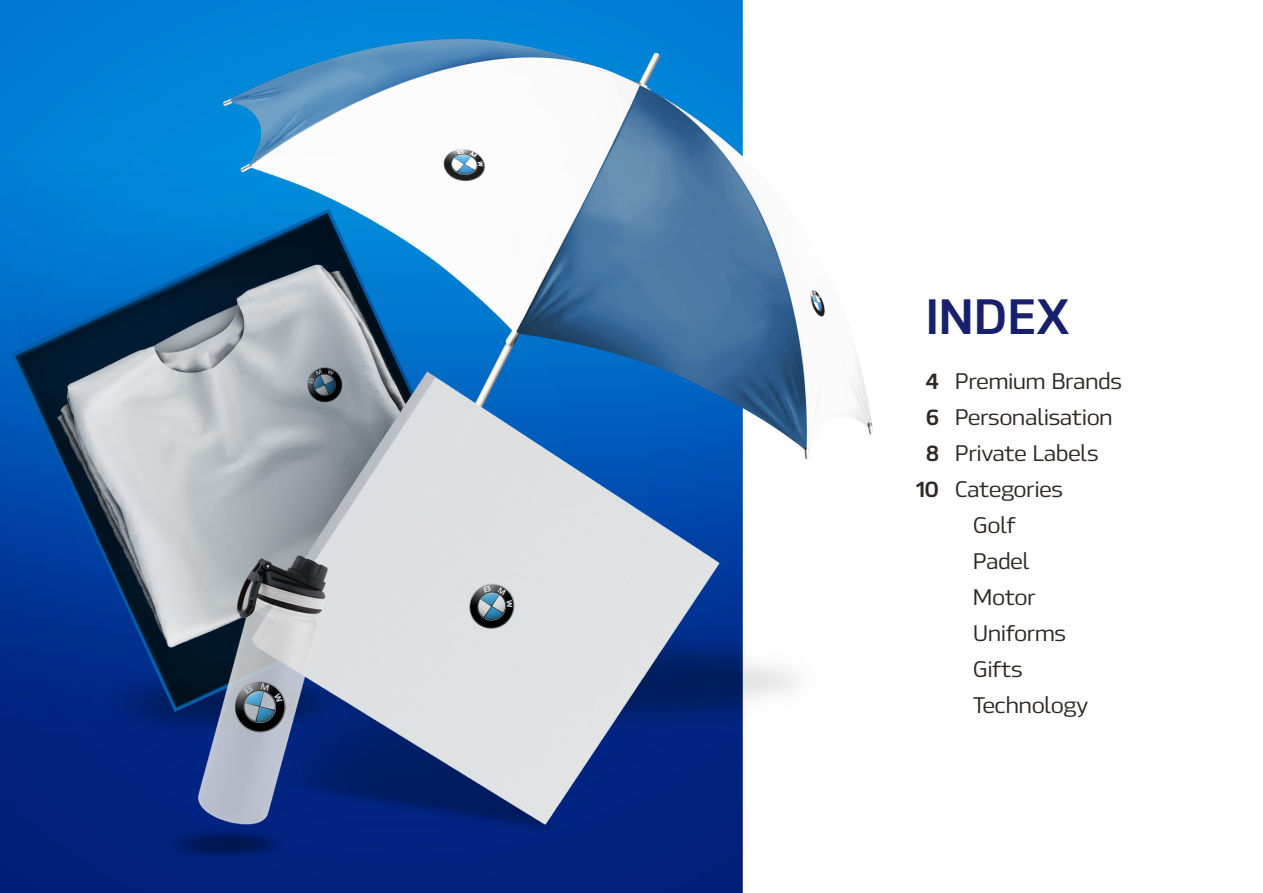
<style>
.page{position:relative;width:1263px;height:893px;background:#fff}
.page>*{position:absolute;margin:0;border:0;box-sizing:border-box;transform-origin:0 0}
.t1{font:700 49.5px "Hackman";color:#16206d}
.t2{font:500 22.5px "Hackman";letter-spacing:-.025em;color:#2e2926}
.t3{font:700 22.5px/36px "Hackman";color:#2e2926;text-align:center}
</style>
<div class="page">
<img style="left:0;top:0;width:873px;height:893px">
<h1 class="t1" style="left:926px;top:279px;width:146px">INDEX</h1>
<p class="t2" style="left:955px;top:365px;width:169px">Premium Brands</p>
<p class="t2" style="left:955px;top:401px;width:159px">Personalisation</p>
<p class="t2" style="left:955px;top:437px;width:145px">Private Labels</p>
<p class="t2" style="left:955px;top:473px;width:110px">Categories</p>
<p class="t2" style="left:973px;top:509px;width:44px">Golf</p>
<p class="t2" style="left:973px;top:545px;width:58px">Padel</p>
<p class="t2" style="left:973px;top:581px;width:64px">Motor</p>
<p class="t2" style="left:973px;top:617px;width:95px">Uniforms</p>
<p class="t2" style="left:973px;top:653px;width:51px">Gifts</p>
<p class="t2" style="left:973px;top:689px;width:117px">Technology</p>
<p class="t3" style="left:915px;top:361px;width:25px">4<br>6<br>8<br>10</p>
</div>
